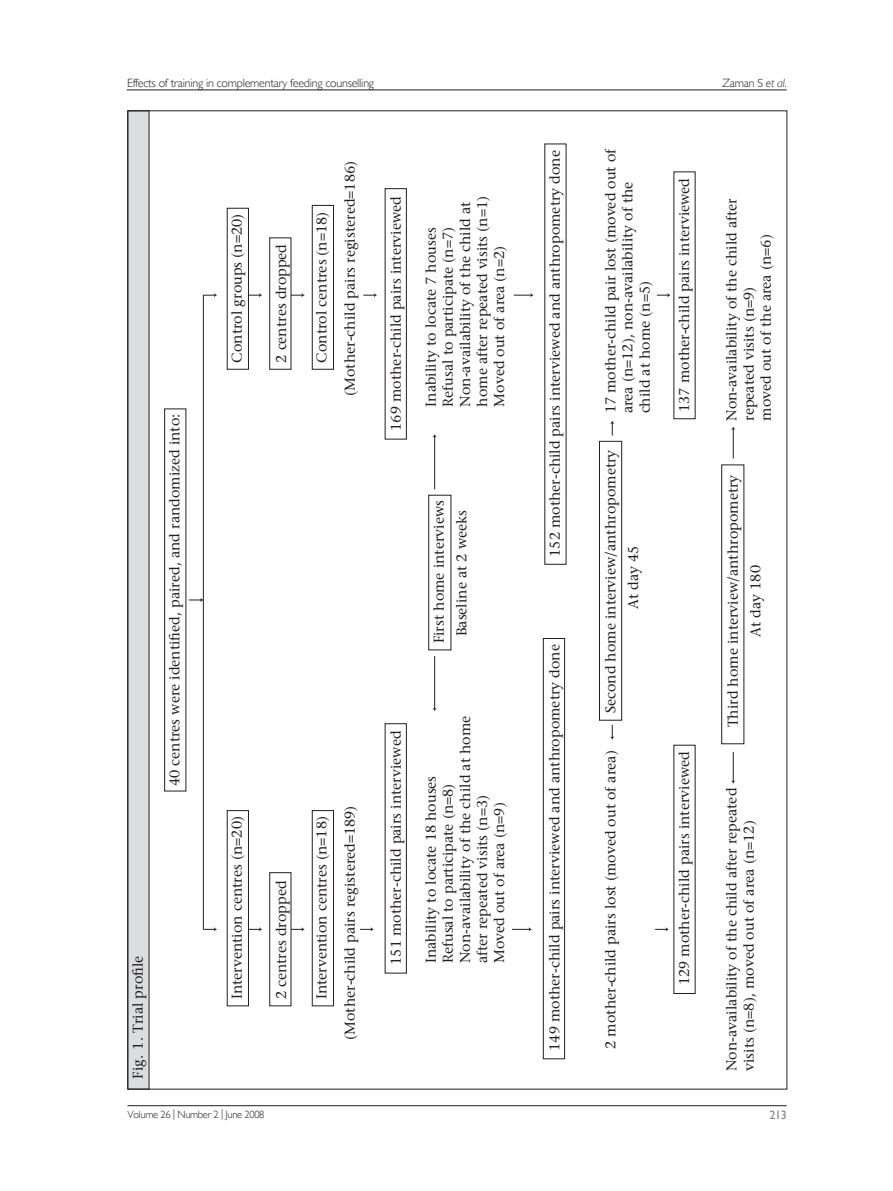
<style>
.page{position:relative;width:893px;height:1191px;background:#fff}
.page>*{position:absolute;margin:0;border:0;box-sizing:border-box;transform-origin:0 0}
.t1{font:500 14.25px/17.1px "Stone Serif Std";color:#231f20}
.t2{font:300 12px "Gill Sans";letter-spacing:-.02em;color:#231f20}
.t3{font:12px "Gill Sans";color:#808285}
.t4{font:300 10.5px "Gill Sans";letter-spacing:-.03em;color:#231f20}
.s1{font-style:italic}
</style>
<div class="page">
<hr style="left:127px;top:90px;width:660px;height:1px;background:#231f20">
<hr style="left:128px;top:1105px;width:659px;height:1px;background:#231f20">
<div style="left:128px;top:111px;width:21px;height:978px;background:#dcdddf"></div>
<svg style="left:164px;top:143px;width:580px;height:916px"></svg>
<svg style="left:203px;top:205px;width:131px;height:724px"></svg>
<svg style="left:214px;top:293px;width:3px;height:4px"></svg>
<svg style="left:248px;top:293px;width:14px;height:4px"></svg>
<svg style="left:291px;top:293px;width:14px;height:4px"></svg>
<svg style="left:363px;top:293px;width:14px;height:4px"></svg>
<svg style="left:203px;top:927px;width:14px;height:4px"></svg>
<svg style="left:248px;top:927px;width:14px;height:4px"></svg>
<svg style="left:291px;top:927px;width:14px;height:4px"></svg>
<svg style="left:360px;top:927px;width:14px;height:4px"></svg>
<svg style="left:657px;top:293px;width:13px;height:4px"></svg>
<svg style="left:655px;top:927px;width:14px;height:4px"></svg>
<svg style="left:514px;top:293px;width:20px;height:4px"></svg>
<svg style="left:512px;top:927px;width:20px;height:4px"></svg>
<hr style="left:434px;top:436px;width:1px;height:53px;background:#231f20">
<svg style="left:432px;top:434px;width:5px;height:3px"></svg>
<hr style="left:434px;top:656px;width:1px;height:53px;background:#231f20">
<svg style="left:432px;top:708px;width:5px;height:3px"></svg>
<svg style="left:610px;top:725px;width:4px;height:14px"></svg>
<svg style="left:731px;top:752px;width:4px;height:31px"></svg>
<svg style="left:731px;top:426px;width:4px;height:32px"></svg>
<svg style="left:610px;top:421px;width:4px;height:14px"></svg>
<svg style="left:189px;top:598px;width:14px;height:4px"></svg>
<p class="t2" style="left:127px;top:76px;width:249px">Effects of training in complementary feeding counselling</p>
<p class="t2" style="left:722px;top:76px;width:66px">Zaman S <span class="s1">et al.</span></p>
<p class="t1" style="left:166px;top:786px;width:374px;rotate:-90deg">40 centres were identified, paired, and randomized into:</p>
<p class="t1" style="left:129px;top:1078px;width:125px;rotate:-90deg">Fig. 1. Trial profile</p>
<p class="t1" style="left:228px;top:363px;width:151px;rotate:-90deg">Control groups (n=20)</p>
<p class="t1" style="left:273px;top:363px;width:120px;rotate:-90deg">2 centres dropped</p>
<p class="t1" style="left:307px;top:396px;width:236px;line-height:28.5px;text-indent:33px;rotate:-90deg">Control centres (n=18) (Mother-child pairs registered=186)</p>
<p class="t1" style="left:228px;top:999px;width:185px;rotate:-90deg">Intervention centres (n=20)</p>
<p class="t1" style="left:273px;top:999px;width:120px;rotate:-90deg">2 centres dropped</p>
<p class="t1" style="left:307px;top:1039px;width:236px;line-height:28.5px;text-indent:40px;rotate:-90deg">Intervention centres (n=18) (Mother-child pairs registered=189)</p>
<p class="t1" style="left:387px;top:431px;width:236px;rotate:-90deg">169 mother-child pairs interviewed</p>
<p class="t1" style="left:422px;top:406px;width:212px;rotate:-90deg">Inability to locate 7 houses<br>Refusal to participate (n=7)<br>Non-availability of the child at home after repeated visits (n=1)<br>Moved out of area (n=2)</p>
<p class="t1" style="left:430px;top:643px;width:145px;rotate:-90deg">First home interviews</p>
<p class="t1" style="left:453px;top:636px;width:128px;rotate:-90deg">Baseline at 2 weeks</p>
<p class="t1" style="left:387px;top:964px;width:235px;rotate:-90deg">151 mother-child pairs interviewed</p>
<p class="t1" style="left:422px;top:963px;width:249px;rotate:-90deg">Inability to locate 18 houses<br>Refusal to participate (n=8)<br>Non-availability of the child at home after repeated visits (n=3)<br>Moved out of area (n=9)</p>
<p class="t1" style="left:546px;top:557px;width:408px;rotate:-90deg">152 mother-child pairs interviewed and anthropometry done</p>
<p class="t1" style="left:546px;top:1050px;width:408px;rotate:-90deg">149 mother-child pairs interviewed and anthropometry done</p>
<p class="t1" style="left:602px;top:413px;width:266px;rotate:-90deg">17 mother-child pair lost (moved out of area (n=12), non-availability of the child at home (n=5)</p>
<p class="t1" style="left:602px;top:713px;width:265px;rotate:-90deg">Second home interview/anthropometry</p>
<p class="t1" style="left:625px;top:609px;width:65px;rotate:-90deg">At day 45</p>
<p class="t1" style="left:602px;top:1048px;width:300px;rotate:-90deg">2 mother-child pairs lost (moved out of area)</p>
<p class="t1" style="left:676px;top:412px;width:235px;rotate:-90deg">137 mother-child pairs interviewed</p>
<p class="t1" style="left:676px;top:985px;width:235px;rotate:-90deg">129 mother-child pairs interviewed</p>
<p class="t1" style="left:723px;top:421px;width:224px;rotate:-90deg">Non-availability of the child after repeated visits (n=9)<br>moved out of the area (n=6)</p>
<p class="t1" style="left:721px;top:727px;width:254px;line-height:22.6px;text-align:center;rotate:-90deg">Third home interview/anthropometry<br>At day 180</p>
<p class="t1" style="left:723px;top:1070px;width:284px;rotate:-90deg">Non-availability of the child after repeated visits (n=8), moved out of area (n=12)</p>
<p class="t4" style="left:128px;top:1108px;width:138px">Volume 26 | Number 2 | June 2008</p>
<p class="t3" style="left:769px;top:1107px;width:19px">213</p>
</div>
